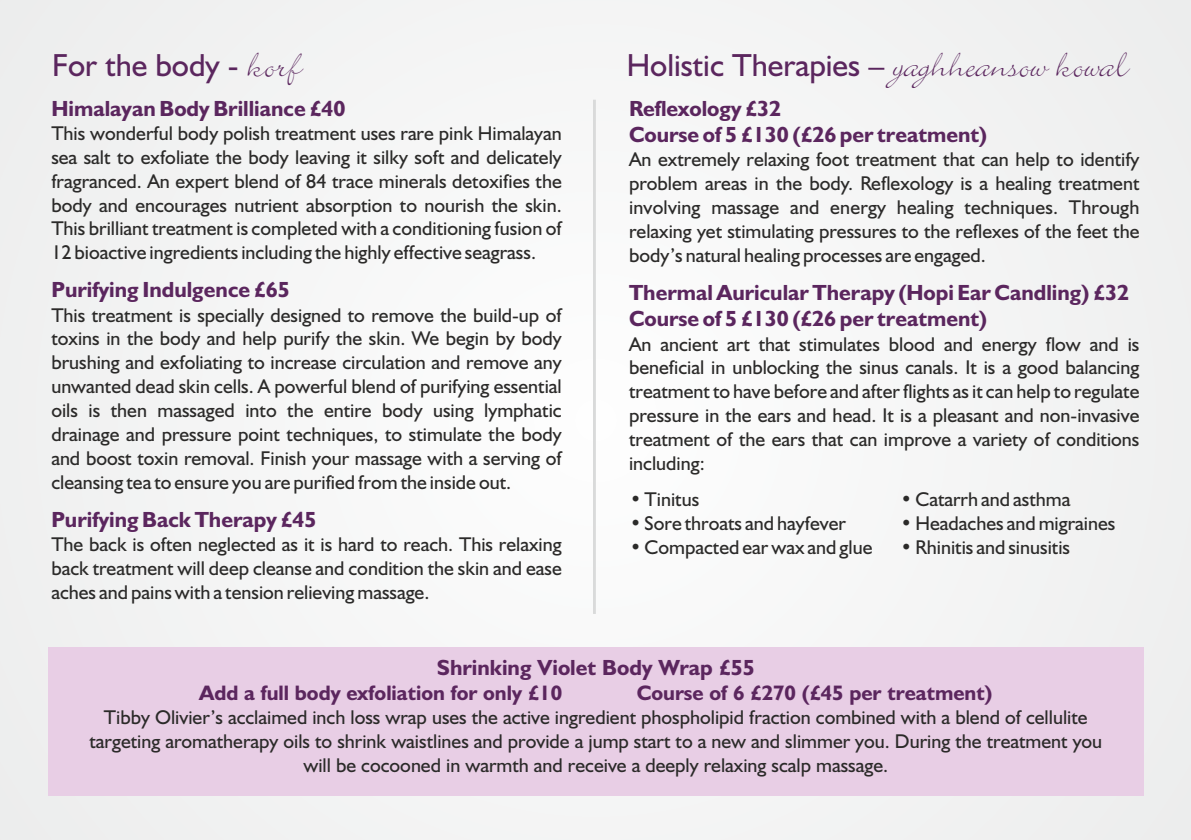
<style>
.page{position:relative;width:1191px;height:840px;background:#fff}
.page>*{position:absolute;margin:0;border:0;box-sizing:border-box;transform-origin:0 0}
.t1{font:32px "Humanist 521 BT";color:#5b265e}
.t2{font:700 22px/26.4px "Humanist 521 BT";color:#5b265e}
.t3{font:700 21px "Humanist 521 BT";color:#5b265e}
.t4{font:20px/23.8px "Humanist 521 BT";color:#2b2a29;text-align:justify}
.s1{font-family:"Bickley Script";font-size:44px}
</style>
<div class="page">
<div style="left:0;top:0;width:1191px;height:839px;background:#f4f5f5"></div>
<hr style="left:593px;top:100px;width:3px;height:513px;background:#d9dada">
<div style="left:48px;top:646px;width:1095px;height:148px;background:#e8cee5"></div>
<h1 class="t1" style="left:52px;top:52px;width:250px">For the body - <span class="s1">korf</span></h1>
<p class="t2" style="left:51px;top:97px;width:295px">Himalayan Body Brilliance £40</p>
<p class="t4" style="left:51px;top:123px;width:512px">This wonderful body polish treatment uses rare pink Himalayan sea salt to exfoliate the body leaving it silky soft and delicately fragranced. An expert blend of 84 trace minerals detoxifies the body and encourages nutrient absorption to nourish the skin.<br>This brilliant treatment is completed with a conditioning fusion of 12 bioactive ingredients including the highly effective seagrass.</p>
<p class="t2" style="left:51px;top:278px;width:240px">Purifying Indulgence £65</p>
<p class="t4" style="left:51px;top:304px;width:512px">This treatment is specially designed to remove the build-up of toxins in the body and help purify the skin. We begin by body brushing and exfoliating to increase circulation and remove any unwanted dead skin cells. A powerful blend of purifying essential oils is then massaged into the entire body using lymphatic drainage and pressure point techniques, to stimulate the body and boost toxin removal. Finish your massage with a serving of cleansing tea to ensure you are purified from the inside out.</p>
<p class="t2" style="left:51px;top:507px;width:267px">Purifying Back Therapy £45</p>
<p class="t4" style="left:51px;top:533px;width:512px">The back is often neglected as it is hard to reach. This relaxing back treatment will deep cleanse and condition the skin and ease aches and pains with a tension relieving massage.</p>
<h1 class="t1" style="left:627px;top:52px;width:502px">Holistic Therapies – <span class="s1">yaghheansow kowal</span></h1>
<p class="t2" style="left:629px;top:97px;width:360px">Reflexology £32<br>Course of 5 £130 (£26 per treatment)</p>
<p class="t4" style="left:629px;top:149px;width:512px">An extremely relaxing foot treatment that can help to identify problem areas in the body. Reflexology is a healing treatment involving massage and energy healing techniques. Through relaxing yet stimulating pressures to the reflexes of the feet the body’s natural healing processes are engaged.</p>
<p class="t2" style="left:629px;top:281px;width:501px">Thermal Auricular Therapy (Hopi Ear Candling) £32<br>Course of 5 £130 (£26 per treatment)</p>
<p class="t4" style="left:629px;top:333px;width:512px">An ancient art that stimulates blood and energy flow and is beneficial in unblocking the sinus canals. It is a good balancing treatment to have before and after flights as it can help to regulate pressure in the ears and head. It is a pleasant and non-invasive treatment of the ears that can improve a variety of conditions including:</p>
<p class="t4" style="left:630px;top:488px;width:71px">• Tinitus</p>
<p class="t4" style="left:900px;top:488px;width:171px">• Catarrh and asthma</p>
<p class="t4" style="left:630px;top:512px;width:218px">• Sore throats and hayfever</p>
<p class="t4" style="left:900px;top:512px;width:216px">• Headaches and migraines</p>
<p class="t4" style="left:630px;top:536px;width:244px">• Compacted ear wax and glue</p>
<p class="t4" style="left:900px;top:536px;width:171px">• Rhinitis and sinusitis</p>
<p class="t2" style="left:437px;top:655px;width:319px">Shrinking Violet Body Wrap £55</p>
<p class="t3" style="left:199px;top:683px;width:364px">Add a full body exfoliation for only £10</p>
<p class="t3" style="left:637px;top:683px;width:357px">Course of 6 £270 (£45 per treatment)</p>
<p class="t4" style="left:89px;top:706px;width:1014px;text-align:center">Tibby Olivier’s acclaimed inch loss wrap uses the active ingredient phospholipid fraction combined with a blend of cellulite targeting aromatherapy oils to shrink waistlines and provide a jump start to a new and slimmer you. During the treatment you will be cocooned in warmth and receive a deeply relaxing scalp massage.</p>
</div>
